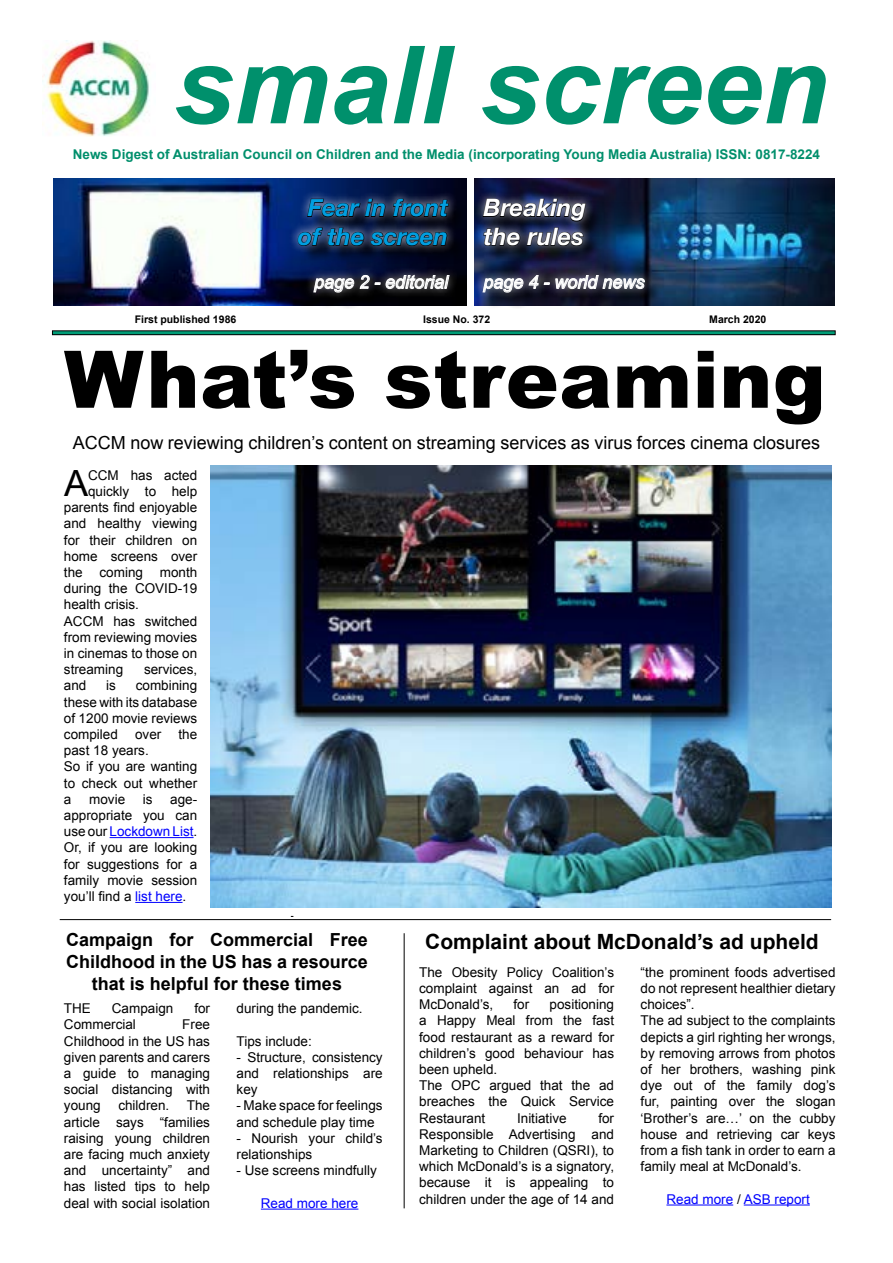
<style>
.page{position:relative;width:893px;height:1263px;background:#fff}
.page>*{position:absolute;margin:0;border:0;box-sizing:border-box;transform-origin:0 0}
.t1{font:italic 700 108px "Arial";color:#00906c}
.t2{font:900 79.5px "Arial";letter-spacing:.005em;color:#000}
.t3{font:36.15px "Arial";color:#000}
.t4{font:italic 700 24px/28.8px "Helvetica Neue";color:#009ee0;text-align:center}
.t5{font:italic 700 24px/28.8px "Helvetica Neue";color:#fff}
.t6{font:700 21px "Arial";color:#000}
.t7{font:18px "Arial";color:#000}
.t8{font:700 18px/21.6px "Arial";color:#000;text-align:center}
.t9{font:italic 18px "Arial";color:#fff}
.t10{font:13.5px/16.2px "Arial";color:#000;text-align:justify}
.t11{font:700 13.5px "Arial";color:#008f6c}
.t12{font:13.5px "Arial";color:#00f}
.t13{font:700 10.5px "Arial";color:#000}
.s1{color:#00f}
.s2{color:#000}
</style>
<div class="page">
<img style="left:43px;top:40px;width:107px;height:97px">
<hr style="left:110px;top:837px;width:84px;height:1px;background:#00f">
<hr style="left:135px;top:902px;width:48px;height:1px;background:#00f">
<div style="left:52px;top:331px;width:783px;height:4px;border:1px solid #000"></div>
<img style="left:210px;top:466px;width:621px;height:442px">
<hr style="left:60px;top:919px;width:771px;height:1px;background:#000">
<hr style="left:404px;top:933px;width:1px;height:275px;background:#000">
<hr style="left:261px;top:1208px;width:97px;height:1px;background:#00f">
<hr style="left:666px;top:1204px;width:67px;height:1px;background:#00f">
<hr style="left:744px;top:1204px;width:66px;height:1px;background:#00f">
<img style="left:474px;top:179px;width:360px;height:126px">
<svg style="left:486px;top:202px;width:177px;height:106px"></svg>
<div style="left:474px;top:191px;width:180px;height:109px;background:#fff;opacity:.75"></div>
<svg style="left:482px;top:198px;width:104px;height:48px;background:#31374e"></svg>
<svg style="left:482px;top:275px;width:67px;height:18px"></svg>
<svg style="left:555px;top:275px;width:90px;height:14px"></svg>
<img style="left:53px;top:179px;width:413px;height:126px">
<svg style="left:301px;top:201px;width:166px;height:107px;background:#25262e"></svg>
<div style="left:289px;top:189px;width:169px;height:111px;background:#fff;opacity:.75"></div>
<svg style="left:307px;top:198px;width:79px;height:19px;background:#2f3c5a"></svg>
<svg style="left:393px;top:198px;width:56px;height:19px"></svg>
<svg style="left:297px;top:227px;width:67px;height:19px"></svg>
<svg style="left:370px;top:232px;width:77px;height:14px"></svg>
<svg style="left:313px;top:275px;width:137px;height:18px;background:#696a70"></svg>
<h1 class="t1" style="left:173px;top:15px;width:656px">small screen</h1>
<p class="t11" style="left:73px;top:145px;width:749px">News Digest of Australian Council on Children and the Media (incorporating Young Media Australia) ISSN: 0817-8224</p>
<h3 class="t4" style="left:298px;top:194px;width:152px">Fear in front of the screen</h3>
<h3 class="t9" style="left:314px;top:270px;width:136px">page 2 - editorial</h3>
<h3 class="t5" style="left:483px;top:194px;width:104px">Breaking the rules</h3>
<h3 class="t9" style="left:483px;top:270px;width:163px">page 4 - world news</h3>
<p class="t13" style="left:135px;top:313px;width:103px">First published 1986</p>
<p class="t13" style="left:423px;top:313px;width:69px">Issue No. 372</p>
<p class="t13" style="left:709px;top:313px;width:59px">March 2020</p>
<h2 class="t2" style="left:64px;top:322px;width:763px">What’s streaming</h2>
<h3 class="t7" style="left:73px;top:431px;width:749px">ACCM now reviewing children’s content on streaming services as virus forces cinema closures</h3>
<h3 class="t3" style="left:64px;top:460px;width:26px">A</h3>
<p class="t10" style="left:88px;top:467px;width:111px">CCM has acted</p>
<p class="t10" style="left:88px;top:483px;width:111px">quickly to help</p>
<p class="t10" style="left:64px;top:499px;width:135px">parents find enjoyable</p>
<p class="t10" style="left:64px;top:516px;width:135px">and healthy viewing</p>
<p class="t10" style="left:64px;top:532px;width:135px">for their children on</p>
<p class="t10" style="left:64px;top:548px;width:135px">home screens over</p>
<p class="t10" style="left:64px;top:564px;width:135px">the coming month</p>
<p class="t10" style="left:64px;top:580px;width:135px">during the COVID-19</p>
<p class="t10" style="left:64px;top:597px;width:77px">health crisis.</p>
<p class="t10" style="left:64px;top:613px;width:135px">ACCM has switched</p>
<p class="t10" style="left:64px;top:629px;width:135px">from reviewing movies</p>
<p class="t10" style="left:64px;top:645px;width:135px">in cinemas to those on</p>
<p class="t10" style="left:64px;top:661px;width:61px">streaming</p>
<p class="t10" style="left:144px;top:661px;width:55px">services,</p>
<p class="t10" style="left:64px;top:678px;width:24px">and</p>
<p class="t10" style="left:106px;top:678px;width:11px">is</p>
<p class="t10" style="left:64px;top:678px;width:135px;text-indent:72px">combining these with its database of 1200 movie reviews compiled</p>
<p class="t10" style="left:135px;top:726px;width:28px">over</p>
<p class="t10" style="left:179px;top:726px;width:20px">the</p>
<p class="t10" style="left:64px;top:742px;width:135px;text-align:left">past 18 years.<br>So if you are wanting to check out whether a</p>
<p class="t10" style="left:89px;top:791px;width:38px">movie</p>
<p class="t10" style="left:143px;top:791px;width:11px">is</p>
<p class="t10" style="left:64px;top:791px;width:135px;text-indent:106px">age&shy;appropriate you can use our <span class="s1">Lockdown List</span>.<br>Or, if you are looking for suggestions for a family movie session you’ll find a <span class="s1">list here</span>.</p>
<h3 class="t8" style="left:66px;top:930px;width:303px">Campaign for Commercial Free<br>Childhood in the US has a resource that is helpful for these times</h3>
<p class="t10" style="left:64px;top:1000px;width:29px">THE</p>
<p class="t10" style="left:112px;top:1000px;width:63px">Campaign</p>
<p class="t10" style="left:194px;top:1000px;width:17px">for</p>
<p class="t10" style="left:64px;top:1017px;width:73px">Commercial</p>
<p class="t10" style="left:237px;top:1000px;width:128px">during the pandemic.</p>
<p class="t10" style="left:237px;top:1033px;width:77px">Tips include:</p>
<p class="t10" style="left:237px;top:1049px;width:148px">- Structure, consistency and relationships are key</p>
<p class="t10" style="left:237px;top:1098px;width:148px">- Make space for feelings and schedule play time</p>
<p class="t10" style="left:237px;top:1130px;width:148px">- Nourish your child’s relationships</p>
<p class="t10" style="left:237px;top:1162px;width:142px">- Use screens mindfully</p>
<p class="t12" style="left:261px;top:1194px;width:99px">Read more here</p>
<p class="t10" style="left:64px;top:1017px;width:148px;text-indent:118px">Free Childhood in the US has given parents and carers a guide to managing social distancing with young</p>
<p class="t10" style="left:64px;top:1098px;width:148px;text-indent:123px">The article says “families raising young children are facing much anxiety and uncertainty” and has listed tips to help deal with social isolation</p>
<p class="t10" style="left:118px;top:1098px;width:53px">children.</p>
<h3 class="t6" style="left:425px;top:927px;width:395px">Complaint about McDonald’s ad upheld</h3>
<p class="t10" style="left:419px;top:964px;width:196px">The Obesity Policy Coalition’s complaint against an ad for McDonald’s,</p>
<p class="t10" style="left:641px;top:964px;width:196px;text-align:left">“the prominent foods advertised do not represent healthier dietary choices”.<br>The ad subject to the complaints depicts a girl righting her wrongs, by removing arrows from photos of her brothers, washing pink dye out of the family dog’s fur, painting over the slogan ‘Brother’s are…’ on the cubby house and retrieving car keys from a fish tank in order to earn a family meal at McDonald’s.</p>
<p class="t12" style="left:666px;top:1190px;width:145px">Read more <span class="s2">/</span> ASB report</p>
<p class="t10" style="left:514px;top:996px;width:17px">for</p>
<p class="t10" style="left:419px;top:996px;width:196px;text-align:left;text-indent:130px">positioning a Happy Meal from the fast food restaurant as a reward for children’s good behaviour has been upheld.<br>The OPC argued that the ad breaches the Quick Service<br>Restaurant</p>
<p class="t10" style="left:419px;top:1110px;width:196px;text-indent:179px">for Responsible Advertising and Marketing to Children (QSRI), to which McDonald’s is a signatory, because it is appealing to children under the age of 14 and</p>
<p class="t10" style="left:517px;top:1110px;width:51px">Initiative</p>
</div>
